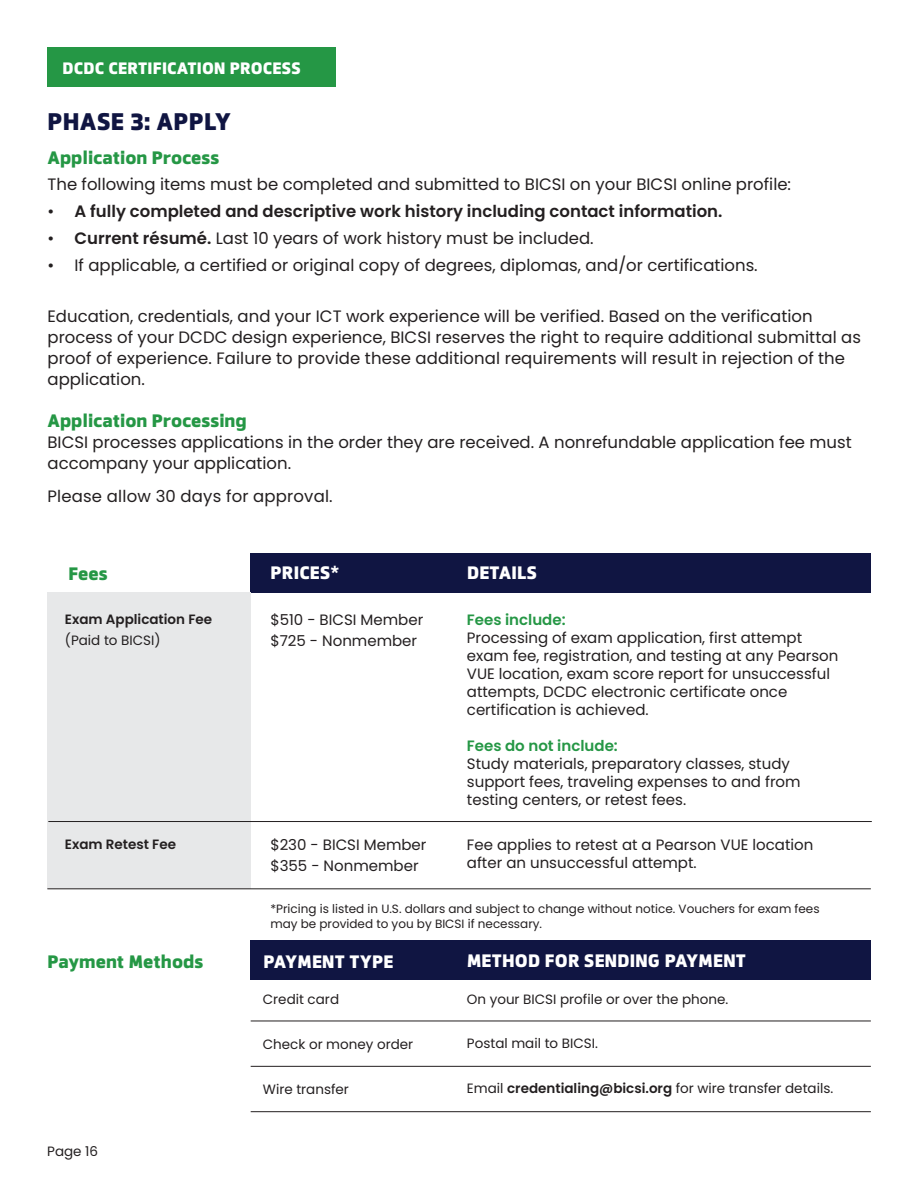
<style>
.page{position:relative;width:918px;height:1188px;background:#fff}
.page>*{position:absolute;margin:0;border:0;box-sizing:border-box;transform-origin:0 0}
.t1{font:800 24px "Facto";letter-spacing:.01em;color:#101542}
.t2{font:800 18px "Facto";color:#259745}
.t3{font:800 18px "Facto";letter-spacing:.01em;color:#fff}
.t4{font:16.5px/21px "Poppins";color:#231f20}
.t5{font:600 16.5px "Poppins";color:#231f20}
.t6{font:800 16.5px "Facto";letter-spacing:.01em;color:#fff}
.t7{font:15px/18px "Poppins";color:#231f20}
.t8{font:600 15px "Poppins";color:#259745}
.t9{font:13.5px "Poppins";color:#231f20}
.t10{font:600 13.5px "Poppins";color:#231f20}
.t11{font:12px/14.4px "Poppins";color:#231f20}
.s1{font-weight:400}
.s2{font-weight:600}
</style>
<div class="page">
<div style="left:251px;top:553px;width:620px;height:39px;background:#101542"></div>
<div style="left:47px;top:592px;width:204px;height:297px;background:#e7e8e9"></div>
<hr style="left:48px;top:821px;width:824px;height:1px;background:#231f20">
<div style="left:251px;top:941px;width:620px;height:39px;background:#101542"></div>
<hr style="left:251px;top:1021px;width:620px;height:1px;background:#231f20">
<hr style="left:251px;top:1066px;width:620px;height:1px;background:#231f20">
<hr style="left:251px;top:1111px;width:620px;height:1px;background:#231f20">
<hr style="left:47px;top:888px;width:824px;height:1px;background:#231f20">
<div style="left:47px;top:47px;width:289px;height:39px;background:#259745"></div>
<p class="t6" style="left:62px;top:55px;width:240px">DCDC CERTIFICATION PROCESS</p>
<h1 class="t1" style="left:48px;top:103px;width:185px">PHASE 3: APPLY</h1>
<p class="t2" style="left:48px;top:144px;width:173px">Application Process</p>
<p class="t4" style="left:48px;top:173px;width:745px">The following items must be completed and submitted to BICSI on your BICSI online profile:</p>
<p class="t5" style="left:48px;top:201px;width:676px"><span class="s1">•</span> A fully completed and descriptive work history including contact information.</p>
<p class="t4" style="left:48px;top:227px;width:548px">• <span class="s2">Current résumé.</span> Last 10 years of work history must be included.</p>
<p class="t4" style="left:48px;top:254px;width:712px">• If applicable, a certified or original copy of degrees, diplomas, and/or certifications.</p>
<p class="t4" style="left:48px;top:305px;width:815px">Education, credentials, and your ICT work experience will be verified. Based on the verification process of your DCDC design experience, BICSI reserves the right to require additional submittal as proof of experience. Failure to provide these additional requirements will result in rejection of the application.</p>
<p class="t2" style="left:48px;top:407px;width:201px">Application Processing</p>
<p class="t4" style="left:48px;top:431px;width:806px">BICSI processes applications in the order they are received. A nonrefundable application fee must accompany your application.</p>
<p class="t4" style="left:48px;top:485px;width:287px">Please allow 30 days for approval.</p>
<p class="t2" style="left:68px;top:560px;width:41px">Fees</p>
<p class="t3" style="left:270px;top:559px;width:70px">PRICES*</p>
<p class="t3" style="left:467px;top:559px;width:72px">DETAILS</p>
<p class="t10" style="left:65px;top:611px;width:149px">Exam Application Fee</p>
<p class="t9" style="left:65px;top:632px;width:97px">(Paid to BICSI)</p>
<p class="t10" style="left:65px;top:836px;width:113px">Exam Retest Fee</p>
<p class="t7" style="left:270px;top:610px;width:154px;line-height:21px">$510 - BICSI Member $725 - Nonmember</p>
<p class="t7" style="left:270px;top:835px;width:158px;line-height:21px">$230 - BICSI Member $355 - Nonmember</p>
<p class="t8" style="left:467px;top:611px;width:100px">Fees include:</p>
<p class="t7" style="left:467px;top:629px;width:373px">Processing of exam application, first attempt exam fee, registration, and testing at any Pearson VUE location, exam score report for unsuccessful attempts, DCDC electronic certificate once certification is achieved.</p>
<p class="t8" style="left:467px;top:737px;width:152px">Fees do not include:</p>
<p class="t7" style="left:467px;top:755px;width:335px">Study materials, preparatory classes, study support fees, traveling expenses to and from testing centers, or retest fees.</p>
<p class="t7" style="left:467px;top:836px;width:348px">Fee applies to retest at a Pearson VUE location after an unsuccessful attempt.</p>
<p class="t11" style="left:270px;top:902px;width:551px">*Pricing is listed in U.S. dollars and subject to change without notice. Vouchers for exam fees may be provided to you by BICSI if necessary.</p>
<p class="t2" style="left:47px;top:948px;width:158px">Payment Methods</p>
<p class="t3" style="left:264px;top:948px;width:132px">PAYMENT TYPE</p>
<p class="t3" style="left:467px;top:947px;width:280px">METHOD FOR SENDING PAYMENT</p>
<p class="t9" style="left:47px;top:1144px;width:52px">Page 16</p>
<p class="t9" style="left:263px;top:991px;width:78px">Credit card</p>
<p class="t9" style="left:263px;top:1036px;width:152px">Check or money order</p>
<p class="t9" style="left:263px;top:1081px;width:88px">Wire transfer</p>
<p class="t9" style="left:467px;top:991px;width:263px">On your BICSI profile or over the phone.</p>
<p class="t9" style="left:467px;top:1036px;width:133px">Postal mail to BICSI.</p>
<p class="t9" style="left:467px;top:1081px;width:368px">Email <span class="s2">credentialing@bicsi.org</span> for wire transfer details.</p>
</div>
